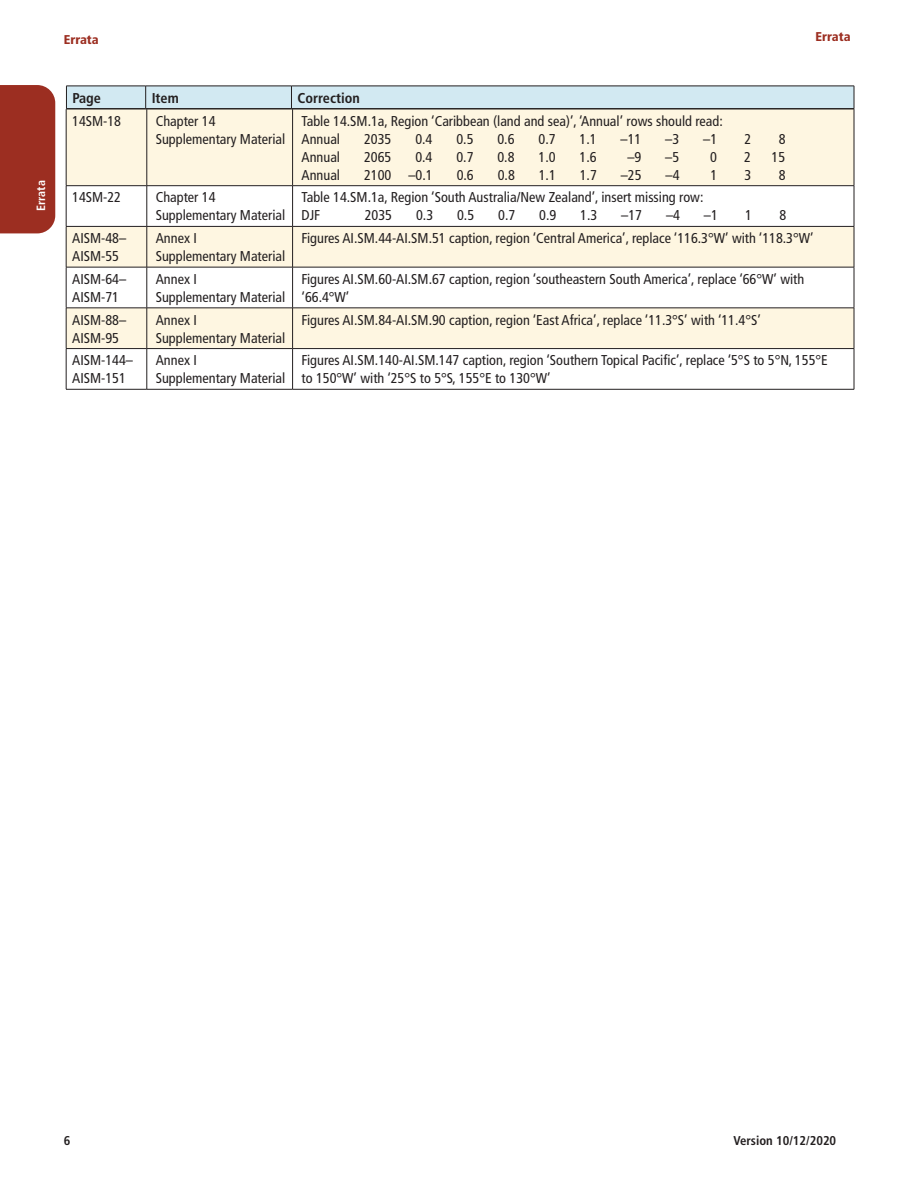
<style>
.page{position:relative;width:918px;height:1188px;background:#fff}
.page>*{position:absolute;margin:0;border:0;box-sizing:border-box;transform-origin:0 0}
.Body{font:condensed 14.25px/18px "Frutiger LT Pro";color:#231f20}
.Body-2{font:700 condensed 14.25px "Frutiger LT Pro";color:#231f20}
.t1{font:700 condensed 12.75px "Frutiger LT Pro";color:#231f20}
.Body-3{font:900 condensed 12.75px "Frutiger LT Pro";color:#9c2e21}
.t2{font:700 condensed 12px "Frutiger LT Pro";color:#fff}
</style>
<div class="page">
<div style="left:0;top:85px;width:55px;height:148px;background:#9c2e21"></div>
<div style="left:66px;top:86px;width:789px;height:23px;background:#d2e9f2"></div>
<hr style="left:66px;top:108px;width:80px;height:1px;background:#231f20">
<hr style="left:146px;top:108px;width:145px;height:1px;background:#231f20">
<hr style="left:291px;top:108px;width:563px;height:1px;background:#231f20">
<div style="left:67px;top:110px;width:787px;height:75px;background:#fef6e1"></div>
<svg style="left:67px;top:186px;width:787px;height:203px"></svg>
<hr style="left:66px;top:109px;width:81px;height:1px;background:#231f20">
<hr style="left:147px;top:109px;width:146px;height:1px;background:#231f20">
<hr style="left:293px;top:109px;width:561px;height:1px;background:#231f20">
<hr style="left:66px;top:185px;width:81px;height:1px;background:#231f20">
<hr style="left:147px;top:185px;width:146px;height:1px;background:#231f20">
<hr style="left:293px;top:185px;width:561px;height:1px;background:#231f20">
<hr style="left:66px;top:226px;width:81px;height:1px;background:#231f20">
<hr style="left:147px;top:226px;width:146px;height:1px;background:#231f20">
<hr style="left:293px;top:226px;width:561px;height:1px;background:#231f20">
<hr style="left:66px;top:267px;width:81px;height:1px;background:#231f20">
<hr style="left:147px;top:267px;width:146px;height:1px;background:#231f20">
<hr style="left:293px;top:267px;width:561px;height:1px;background:#231f20">
<hr style="left:66px;top:308px;width:81px;height:1px;background:#231f20">
<hr style="left:147px;top:308px;width:146px;height:1px;background:#231f20">
<hr style="left:293px;top:308px;width:561px;height:1px;background:#231f20">
<hr style="left:66px;top:348px;width:81px;height:1px;background:#231f20">
<hr style="left:147px;top:348px;width:146px;height:1px;background:#231f20">
<hr style="left:293px;top:348px;width:561px;height:1px;background:#231f20">
<hr style="left:66px;top:389px;width:81px;height:1px;background:#231f20">
<hr style="left:147px;top:389px;width:146px;height:1px;background:#231f20">
<hr style="left:293px;top:389px;width:561px;height:1px;background:#231f20">
<hr style="left:66px;top:109px;width:1px;height:77px;background:#231f20">
<hr style="left:147px;top:109px;width:1px;height:77px;background:#231f20">
<hr style="left:292px;top:109px;width:1px;height:77px;background:#231f20">
<hr style="left:854px;top:109px;width:1px;height:77px;background:#231f20">
<hr style="left:66px;top:186px;width:1px;height:40px;background:#231f20">
<hr style="left:147px;top:186px;width:1px;height:40px;background:#231f20">
<hr style="left:292px;top:186px;width:1px;height:40px;background:#231f20">
<hr style="left:854px;top:186px;width:1px;height:40px;background:#231f20">
<hr style="left:66px;top:227px;width:1px;height:40px;background:#231f20">
<hr style="left:147px;top:227px;width:1px;height:40px;background:#231f20">
<hr style="left:292px;top:227px;width:1px;height:40px;background:#231f20">
<hr style="left:854px;top:227px;width:1px;height:40px;background:#231f20">
<hr style="left:66px;top:267px;width:1px;height:41px;background:#231f20">
<hr style="left:147px;top:267px;width:1px;height:41px;background:#231f20">
<hr style="left:292px;top:267px;width:1px;height:41px;background:#231f20">
<hr style="left:854px;top:267px;width:1px;height:41px;background:#231f20">
<hr style="left:66px;top:308px;width:1px;height:40px;background:#231f20">
<hr style="left:147px;top:308px;width:1px;height:40px;background:#231f20">
<hr style="left:292px;top:308px;width:1px;height:40px;background:#231f20">
<hr style="left:854px;top:308px;width:1px;height:40px;background:#231f20">
<hr style="left:66px;top:349px;width:1px;height:40px;background:#231f20">
<hr style="left:147px;top:349px;width:1px;height:40px;background:#231f20">
<hr style="left:292px;top:349px;width:1px;height:40px;background:#231f20">
<hr style="left:854px;top:349px;width:1px;height:40px;background:#231f20">
<p class="t2" style="left:34px;top:211px;width:32px;rotate:-90deg">Errata</p>
<p class="Body-3" style="left:64px;top:32px;width:36px">Errata</p>
<p class="Body-2" style="left:72px;top:89px;width:30px">Page</p>
<p class="Body-2" style="left:152px;top:89px;width:29px">Item</p>
<p class="Body-2" style="left:297px;top:89px;width:64px">Correction</p>
<p class="Body" style="left:72px;top:112px;width:50px">14SM-18</p>
<p class="Body" style="left:156px;top:112px;width:61px">Chapter 14</p>
<p class="Body" style="left:156px;top:130px;width:131px">Supplementary Material</p>
<p class="Body" style="left:302px;top:112px;width:423px">Table 14.SM.1a, Region ‘Caribbean (land and sea)’, ‘Annual’ rows should read:<br>Annual</p>
<p class="Body" style="left:364px;top:130px;width:29px">2035</p>
<p class="Body" style="left:415px;top:130px;width:19px">0.4</p>
<p class="Body" style="left:456px;top:130px;width:19px">0.5</p>
<p class="Body" style="left:497px;top:130px;width:19px">0.6</p>
<p class="Body" style="left:538px;top:130px;width:19px">0.7</p>
<p class="Body" style="left:580px;top:130px;width:19px">1.1</p>
<p class="Body" style="left:621px;top:130px;width:22px">–11</p>
<p class="Body" style="left:665px;top:130px;width:15px">–3</p>
<p class="Body" style="left:703px;top:130px;width:15px">–1</p>
<p class="Body" style="left:745px;top:130px;width:8px">2</p>
<p class="Body" style="left:779px;top:130px;width:8px">8</p>
<p class="Body" style="left:72px;top:189px;width:50px">14SM-22</p>
<p class="Body" style="left:156px;top:189px;width:61px">Chapter 14</p>
<p class="Body" style="left:156px;top:207px;width:131px">Supplementary Material</p>
<p class="Body" style="left:302px;top:148px;width:40px">Annual</p>
<p class="Body" style="left:364px;top:148px;width:29px">2065</p>
<p class="Body" style="left:415px;top:148px;width:19px">0.4</p>
<p class="Body" style="left:456px;top:148px;width:19px">0.7</p>
<p class="Body" style="left:497px;top:148px;width:19px">0.8</p>
<p class="Body" style="left:538px;top:148px;width:19px">1.0</p>
<p class="Body" style="left:580px;top:148px;width:19px">1.6</p>
<p class="Body" style="left:627px;top:148px;width:15px">–9</p>
<p class="Body" style="left:665px;top:148px;width:15px">–5</p>
<p class="Body" style="left:710px;top:148px;width:8px">0</p>
<p class="Body" style="left:744px;top:148px;width:8px">2</p>
<p class="Body" style="left:772px;top:148px;width:15px">15</p>
<p class="Body" style="left:302px;top:166px;width:40px">Annual</p>
<p class="Body" style="left:364px;top:166px;width:70px">2100 –0.1</p>
<p class="Body" style="left:457px;top:166px;width:19px">0.6</p>
<p class="Body" style="left:498px;top:166px;width:19px">0.8</p>
<p class="Body" style="left:539px;top:166px;width:19px">1.1</p>
<p class="Body" style="left:580px;top:166px;width:19px">1.7</p>
<p class="Body" style="left:621px;top:166px;width:22px">–25</p>
<p class="Body" style="left:666px;top:166px;width:15px">–4</p>
<p class="Body" style="left:710px;top:166px;width:8px">1</p>
<p class="Body" style="left:745px;top:166px;width:8px">3</p>
<p class="Body" style="left:779px;top:166px;width:8px">8</p>
<p class="Body" style="left:302px;top:189px;width:403px">Table 14.SM.1a, Region ‘South Australia/New Zealand’, insert missing row:<br>DJF</p>
<p class="Body" style="left:365px;top:207px;width:29px">2035</p>
<p class="Body" style="left:416px;top:207px;width:19px">0.3</p>
<p class="Body" style="left:457px;top:207px;width:19px">0.5</p>
<p class="Body" style="left:498px;top:207px;width:19px">0.7</p>
<p class="Body" style="left:539px;top:207px;width:19px">0.9</p>
<p class="Body" style="left:580px;top:207px;width:19px">1.3</p>
<p class="Body" style="left:621px;top:207px;width:22px">–17</p>
<p class="Body" style="left:666px;top:207px;width:15px">–4</p>
<p class="Body" style="left:704px;top:207px;width:15px">–1</p>
<p class="Body" style="left:745px;top:207px;width:8px">1</p>
<p class="Body" style="left:779px;top:207px;width:8px">8</p>
<p class="Body-3" style="left:816px;top:29px;width:36px">Errata</p>
<p class="Body" style="left:72px;top:229px;width:56px">AISM-48–<br>AISM-55</p>
<p class="Body" style="left:156px;top:229px;width:43px">Annex I</p>
<p class="Body" style="left:156px;top:247px;width:131px">Supplementary Material</p>
<p class="Body" style="left:72px;top:270px;width:56px">AISM-64–<br>AISM-71</p>
<p class="Body" style="left:156px;top:270px;width:43px">Annex I</p>
<p class="Body" style="left:156px;top:288px;width:131px">Supplementary Material</p>
<p class="Body" style="left:72px;top:311px;width:56px">AISM-88–<br>AISM-95</p>
<p class="Body" style="left:156px;top:311px;width:43px">Annex I</p>
<p class="Body" style="left:156px;top:329px;width:131px">Supplementary Material</p>
<p class="Body" style="left:72px;top:351px;width:62px">AISM-144–<br>AISM-151</p>
<p class="Body" style="left:156px;top:351px;width:43px">Annex I</p>
<p class="Body" style="left:156px;top:369px;width:131px">Supplementary Material</p>
<p class="Body" style="left:302px;top:229px;width:513px">Figures AI.SM.44-AI.SM.51 caption, region ‘Central America’, replace ‘116.3°W’ with ‘118.3°W’</p>
<p class="Body" style="left:302px;top:270px;width:504px">Figures AI.SM.60-AI.SM.67 caption, region ‘southeastern South America’, replace ‘66°W’ with</p>
<p class="Body" style="left:302px;top:288px;width:49px">‘66.4°W’</p>
<p class="Body" style="left:302px;top:311px;width:461px">Figures AI.SM.84-AI.SM.90 caption, region ‘East Africa’, replace ‘11.3°S’ with ‘11.4°S’</p>
<p class="Body" style="left:302px;top:351px;width:528px">Figures AI.SM.140-AI.SM.147 caption, region ‘Southern Topical Pacific’, replace ‘5°S to 5°N, 155°E to 150°W’ with ‘25°S to 5°S, 155°E to 130°W’</p>
<p class="t1" style="left:64px;top:1133px;width:8px">6</p>
<p class="t1" style="left:734px;top:1133px;width:104px">Version 10/12/2020</p>
</div>
